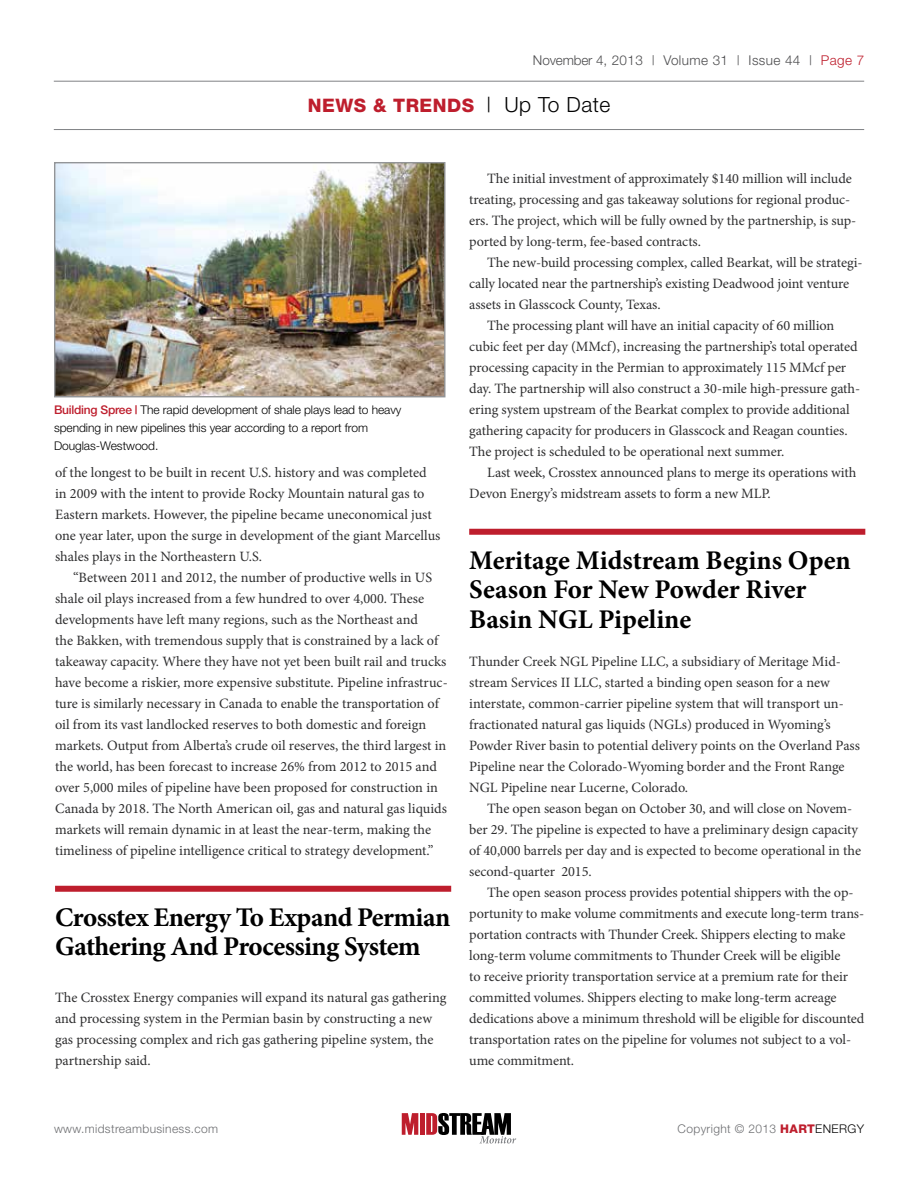
<style>
.page{position:relative;width:918px;height:1188px;background:#fff}
.page>*{position:absolute;margin:0;border:0;box-sizing:border-box;transform-origin:0 0}
.t1{font:700 27px/30px "Minion Pro";letter-spacing:-.01em;color:#000}
.t2{font:800 18.6px "Helvetica Neue";letter-spacing:.025em;color:#be1e2d}
.t3{font:14.25px/21px "Minion Pro";letter-spacing:-.005em;color:#2e2e2f}
.t4{font:300 13.5px "Helvetica Neue";letter-spacing:.03em;color:#4d4d4f}
.t5{font:300 12px/18px "Helvetica Neue";letter-spacing:-.005em;color:#000}
.t6{font:300 12px "Helvetica Neue";letter-spacing:.03em;color:#6d6e71}
.s1{color:#be1e2d}
.s2{font-weight:300;font-size:21px;color:#000}
.s3{font-weight:500;color:#be1e2d}
.s4{font-weight:800;color:#be1e2d}
.s5{color:#000}
</style>
<div class="page">
<hr style="left:54px;top:81px;width:810px;height:1px;background:#808285">
<hr style="left:54px;top:129px;width:810px;height:1px;background:#808285">
<svg style="left:402px;top:1113px;width:16px;height:22px"></svg>
<div style="left:420px;top:1113px;width:5px;height:22px;background:#be1e2d"></div>
<svg style="left:426px;top:1113px;width:90px;height:30px"></svg>
<div style="left:55px;top:886px;width:396px;height:6px;background:#be1e2d"></div>
<div style="left:469px;top:529px;width:396px;height:6px;background:#be1e2d"></div>
<img style="left:56px;top:164px;width:387px;height:231px">
<div style="left:54px;top:162px;width:391px;height:235px;border:1px solid #939598"></div>
<p class="t4" style="left:533px;top:52px;width:333px">November 4, 2013 | Volume 31 | Issue 44 | <span class="s1">Page 7</span></p>
<h2 class="t2" style="left:308px;top:94px;width:304px">NEWS &amp; TRENDS <span class="s2">| Up To Date</span></h2>
<p class="t5" style="left:54px;top:400px;width:349px"><span class="s3">Building Spree |</span> The rapid development of shale plays lead to heavy spending in new pipelines this year according to a report from<br>Douglas-Westwood.</p>
<p class="t3" style="left:55px;top:462px;width:387px">of the longest to be built in recent U.S. history and was completed in 2009 with the intent to provide Rocky Mountain natural gas to Eastern markets. However, the pipeline became uneconomical just one year later, upon the surge in development of the giant Marcellus shales plays in the Northeastern U.S.</p>
<p class="t3" style="left:55px;top:567px;width:394px;text-indent:18px">“Between 2011 and 2012, the number of productive wells in US shale oil plays increased from a few hundred to over 4,000. These developments have left many regions, such as the Northeast and<br>the Bakken, with tremendous supply that is constrained by a lack of takeaway capacity. Where they have not yet been built rail and trucks have become a riskier, more expensive substitute. Pipeline infrastruc&shy;ture is similarly necessary in Canada to enable the transportation of oil from its vast landlocked reserves to both domestic and foreign markets. Output from Alberta’s crude oil reserves, the third largest in the world, has been forecast to increase 26% from 2012 to 2015 and over 5,000 miles of pipeline have been proposed for construction in Canada by 2018. The North American oil, gas and natural gas liquids markets will remain dynamic in at least the near-term, making the timeliness of pipeline intelligence critical to strategy development.”</p>
<h1 class="t1" style="left:55px;top:902px;width:397px">Crosstex Energy To Expand Permian<br>Gathering And Processing System</h1>
<p class="t3" style="left:55px;top:987px;width:393px">The Crosstex Energy companies will expand its natural gas gathering and processing system in the Permian basin by constructing a new gas processing complex and rich gas gathering pipeline system, the partnership said.</p>
<p class="t3" style="left:469px;top:168px;width:389px;text-indent:18px">The initial investment of approximately $140 million will include treating, processing and gas takeaway solutions for regional produc&shy;ers. The project, which will be fully owned by the partnership, is sup&shy;ported by long-term, fee-based contracts.</p>
<p class="t3" style="left:487px;top:252px;width:377px">The new-build processing complex, called Bearkat, will be strategi-</p>
<p class="t3" style="left:469px;top:273px;width:382px">cally located near the partnership’s existing Deadwood joint venture</p>
<p class="t3" style="left:469px;top:294px;width:193px">assets in Glasscock County, Texas.</p>
<p class="t3" style="left:487px;top:315px;width:349px">The processing plant will have an initial capacity of 60 million</p>
<p class="t3" style="left:469px;top:336px;width:390px">cubic feet per day (MMcf), increasing the partnership’s total operated</p>
<p class="t3" style="left:469px;top:357px;width:379px">processing capacity in the Permian to approximately 115 MMcf per</p>
<p class="t3" style="left:469px;top:378px;width:393px">day. The partnership will also construct a 30-mile high-pressure gath-</p>
<p class="t3" style="left:469px;top:399px;width:382px">ering system upstream of the Bearkat complex to provide additional</p>
<p class="t3" style="left:469px;top:420px;width:380px">gathering capacity for producers in Glasscock and Reagan counties.</p>
<p class="t3" style="left:469px;top:441px;width:317px">The project is scheduled to be operational next summer.</p>
<p class="t3" style="left:487px;top:462px;width:371px">Last week, Crosstex announced plans to merge its operations with</p>
<p class="t3" style="left:469px;top:483px;width:303px">Devon Energy’s midstream assets to form a new MLP.</p>
<h1 class="t1" style="left:469px;top:545px;width:383px">Meritage Midstream Begins Open<br>Season For New Powder River<br>Basin NGL Pipeline</h1>
<p class="t3" style="left:469px;top:651px;width:392px">Thunder Creek NGL Pipeline LLC, a subsidiary of Meritage Mid&shy;stream Services II LLC, started a binding open season for a new interstate, common-carrier pipeline system that will transport un&shy;fractionated natural gas liquids (NGLs) produced in Wyoming’s Powder River basin to potential delivery points on the Overland Pass Pipeline near the Colorado-Wyoming border and the Front Range NGL Pipeline near Lucerne, Colorado.</p>
<p class="t3" style="left:469px;top:798px;width:393px;text-indent:18px">The open season began on October 30, and will close on Novem&shy;ber 29. The pipeline is expected to have a preliminary design capacity of 40,000 barrels per day and is expected to become operational in the second-quarter 2015.</p>
<p class="t3" style="left:469px;top:882px;width:397px;text-indent:18px">The open season process provides potential shippers with the op&shy;portunity to make volume commitments and execute long-term trans&shy;portation contracts with Thunder Creek. Shippers electing to make long-term volume commitments to Thunder Creek will be eligible<br>to receive priority transportation service at a premium rate for their committed volumes. Shippers electing to make long-term acreage dedications above a minimum threshold will be eligible for discounted transportation rates on the pipeline for volumes not subject to a vol&shy;ume commitment.</p>
<p class="t6" style="left:54px;top:1122px;width:166px">www.midstreambusiness.com</p>
<p class="t6" style="left:678px;top:1122px;width:188px">Copyright © 2013 <span class="s4">HART</span><span class="s5">Energy</span></p>
</div>
